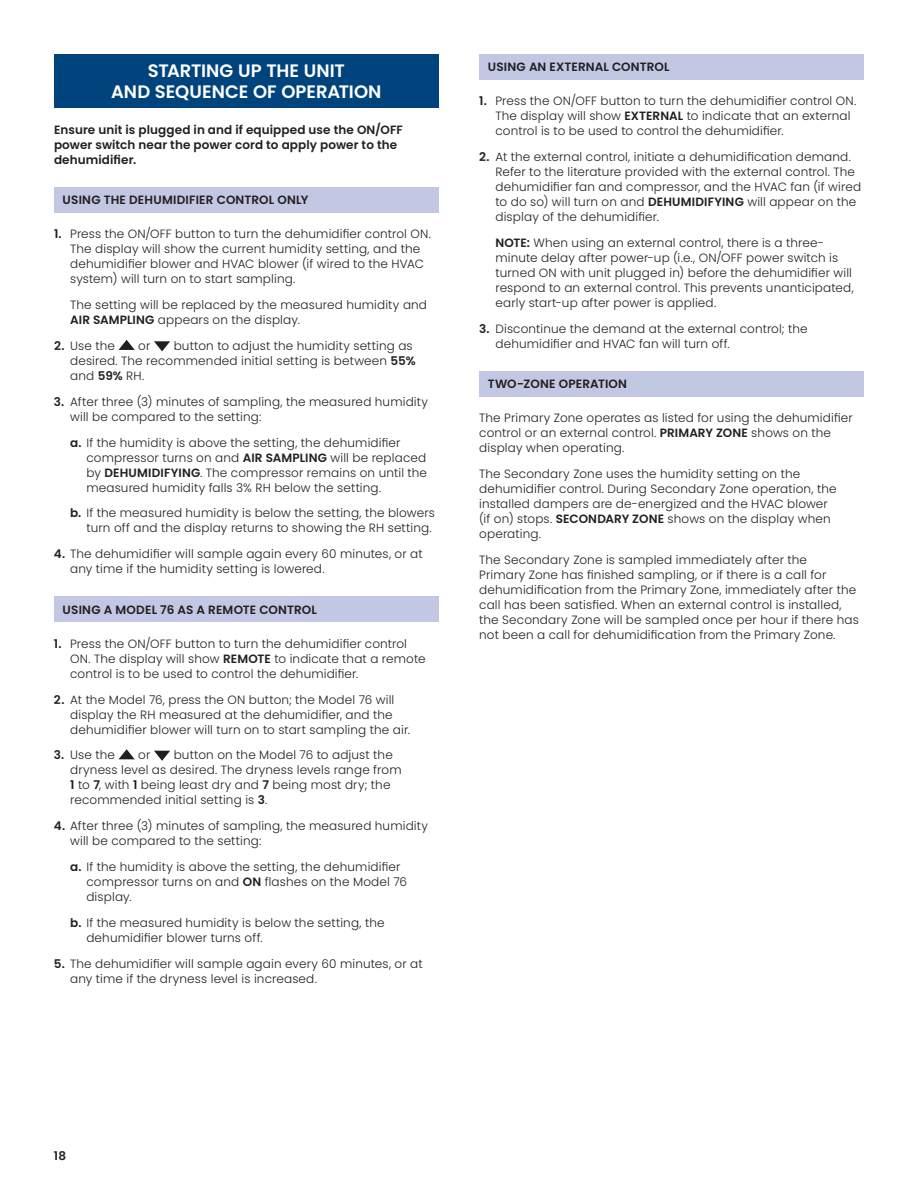
<style>
.page{position:relative;width:918px;height:1188px;background:#fff}
.page>*{position:absolute;margin:0;border:0;box-sizing:border-box;transform-origin:0 0}
.t1{font:600 18px/21px "Poppins";color:#fff;text-align:center}
.t2{font:300 12px/15px "Poppins";letter-spacing:.01em;color:#231f20}
.t3{font:600 12px/15px "Poppins";letter-spacing:.01em;color:#231f20}
.s1{font-weight:600}
</style>
<div class="page">
<div style="left:54px;top:54px;width:385px;height:54px;background:#00447e"></div>
<div style="left:54px;top:187px;width:385px;height:25px;background:#c2c8e4"></div>
<div style="left:54px;top:597px;width:385px;height:25px;background:#c2c8e4"></div>
<svg style="left:118px;top:340px;width:17px;height:10px"></svg>
<svg style="left:154px;top:341px;width:16px;height:10px"></svg>
<svg style="left:119px;top:749px;width:16px;height:10px"></svg>
<svg style="left:154px;top:751px;width:16px;height:10px"></svg>
<div style="left:479px;top:54px;width:385px;height:25px;background:#c2c8e4"></div>
<div style="left:479px;top:371px;width:385px;height:25px;background:#c2c8e4"></div>
<h1 class="t1" style="left:111px;top:61px;width:272px">STARTING UP THE UNIT<br>AND SEQUENCE OF OPERATION</h1>
<p class="t3" style="left:54px;top:122px;width:350px">Ensure unit is plugged in and if equipped use the ON/OFF power switch near the power cord to apply power to the dehumidifier.</p>
<p class="t3" style="left:63px;top:193px;width:247px">USING THE DEHUMIDIFIER CONTROL ONLY</p>
<p class="t2" style="left:70px;top:227px;width:362px;text-indent:-16px"><span class="s1">1.</span> Press the ON/OFF button to turn the dehumidifier control ON.<br>The display will show the current humidity setting, and the dehumidifier blower and HVAC blower (if wired to the HVAC system) will turn on to start sampling.</p>
<p class="t2" style="left:70px;top:298px;width:358px">The setting will be replaced by the measured humidity and<br><span class="s1">AIR SAMPLING</span> appears on the display.</p>
<p class="t2" style="left:54px;top:338px;width:62px"><span class="s1">2.</span> Use the</p>
<p class="t2" style="left:138px;top:338px;width:14px">or</p>
<p class="t2" style="left:70px;top:338px;width:347px;text-indent:103px">button to adjust the humidity setting as desired. The recommended initial setting is between <span class="s1">55% </span>and <span class="s1">59%</span> RH.</p>
<p class="t2" style="left:70px;top:394px;width:359px;text-indent:-16px"><span class="s1">3.</span> After three (3) minutes of sampling, the measured humidity will be compared to the setting:</p>
<p class="t2" style="left:86px;top:435px;width:342px;text-indent:-16px"><span class="s1">a.</span> If the humidity is above the setting, the dehumidifier compressor turns on and <span class="s1">AIR SAMPLING</span> will be replaced by <span class="s1">DEHUMIDIFYING</span>. The compressor remains on until the measured humidity falls 3% RH below the setting.</p>
<p class="t2" style="left:86px;top:506px;width:350px;text-indent:-16px"><span class="s1">b.</span> If the measured humidity is below the setting, the blowers turn off and the display returns to showing the RH setting.</p>
<p class="t2" style="left:70px;top:547px;width:354px;text-indent:-16px"><span class="s1">4.</span> The dehumidifier will sample again every 60 minutes, or at any time if the humidity setting is lowered.</p>
<p class="t3" style="left:63px;top:602px;width:256px">USING A MODEL 76 AS A REMOTE CONTROL</p>
<p class="t2" style="left:70px;top:636px;width:357px;text-indent:-16px"><span class="s1">1.</span> Press the ON/OFF button to turn the dehumidifier control<br>ON. The display will show <span class="s1">REMOTE</span> to indicate that a remote control is to be used to control the dehumidifier.</p>
<p class="t2" style="left:70px;top:692px;width:341px;text-indent:-16px"><span class="s1">2.</span> At the Model 76, press the ON button; the Model 76 will display the RH measured at the dehumidifier, and the dehumidifier blower will turn on to start sampling the air.</p>
<p class="t2" style="left:54px;top:748px;width:62px"><span class="s1">3.</span> Use the</p>
<p class="t2" style="left:138px;top:748px;width:14px">or</p>
<p class="t2" style="left:70px;top:748px;width:333px;text-indent:103px">button on the Model 76 to adjust the dryness level as desired. The dryness levels range from <span class="s1">1</span> to <span class="s1">7</span>, with <span class="s1">1</span> being least dry and <span class="s1">7</span> being most dry; the recommended initial setting is <span class="s1">3</span>.</p>
<p class="t2" style="left:70px;top:819px;width:359px;text-indent:-16px"><span class="s1">4.</span> After three (3) minutes of sampling, the measured humidity will be compared to the setting:</p>
<p class="t2" style="left:86px;top:859px;width:322px;text-indent:-16px"><span class="s1">a.</span> If the humidity is above the setting, the dehumidifier compressor turns on and <span class="s1">ON</span> flashes on the Model 76 display.</p>
<p class="t2" style="left:86px;top:915px;width:300px;text-indent:-16px"><span class="s1">b.</span> If the measured humidity is below the setting, the dehumidifier blower turns off.</p>
<p class="t2" style="left:70px;top:956px;width:354px;text-indent:-16px"><span class="s1">5.</span> The dehumidifier will sample again every 60 minutes, or at any time if the dryness level is increased.</p>
<p class="t3" style="left:488px;top:59px;width:183px">USING AN EXTERNAL CONTROL</p>
<p class="t2" style="left:495px;top:93px;width:362px;text-indent:-16px"><span class="s1">1.</span> Press the ON/OFF button to turn the dehumidifier control ON.<br>The display will show <span class="s1">EXTERNAL</span> to indicate that an external control is to be used to control the dehumidifier.</p>
<p class="t2" style="left:495px;top:149px;width:367px;text-indent:-16px"><span class="s1">2.</span> At the external control, initiate a dehumidification demand.<br>Refer to the literature provided with the external control. The dehumidifier fan and compressor, and the HVAC fan (if wired to do so) will turn on and <span class="s1">DEHUMIDIFYING</span> will appear on the display of the dehumidifier.</p>
<p class="t2" style="left:495px;top:235px;width:360px"><span class="s1">NOTE:</span> When using an external control, there is a three&shy;minute delay after power-up (i.e., ON/OFF power switch is turned ON with unit plugged in) before the dehumidifier will respond to an external control. This prevents unanticipated, early start-up after power is applied.</p>
<p class="t2" style="left:495px;top:321px;width:314px;text-indent:-16px"><span class="s1">3.</span> Discontinue the demand at the external control; the dehumidifier and HVAC fan will turn off.</p>
<p class="t3" style="left:488px;top:376px;width:141px">TWO-ZONE OPERATION</p>
<p class="t2" style="left:479px;top:411px;width:375px">The Primary Zone operates as listed for using the dehumidifier control or an external control. <span class="s1">PRIMARY ZONE</span> shows on the display when operating.</p>
<p class="t2" style="left:479px;top:466px;width:359px">The Secondary Zone uses the humidity setting on the dehumidifier control. During Secondary Zone operation, the installed dampers are de-energized and the HVAC blower (if on) stops. <span class="s1">SECONDARY ZONE</span> shows on the display when operating.</p>
<p class="t2" style="left:479px;top:552px;width:381px">The Secondary Zone is sampled immediately after the<br>Primary Zone has finished sampling, or if there is a call for dehumidification from the Primary Zone, immediately after the call has been satisfied. When an external control is installed, the Secondary Zone will be sampled once per hour if there has not been a call for dehumidification from the Primary Zone.</p>
<p class="t3" style="left:54px;top:1148px;width:14px">18</p>
</div>
